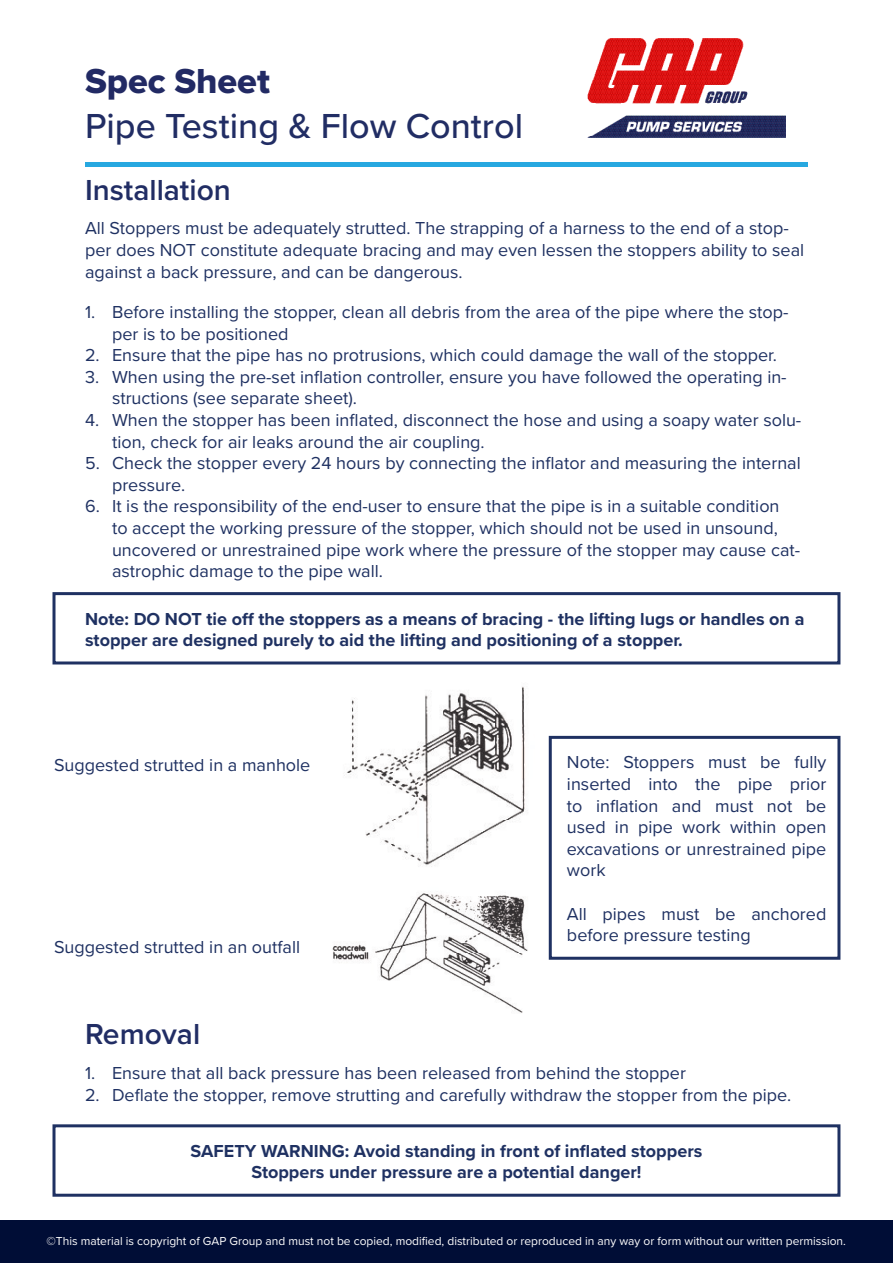
<style>
.page{position:relative;width:893px;height:1263px;background:#fff}
.page>*{position:absolute;margin:0;border:0;box-sizing:border-box;transform-origin:0 0}
.t1{font:500 36px "Proxima Nova";color:#212d64}
.t2{font:36px "Proxima Nova Extrabld";color:#222a64}
.t3{font:600 30px "Proxima Nova";color:#212d64}
.t4{font:18px/21.6px "Proxima Nova";color:#1f3162}
.t5{font:700 18px/21.6px "Proxima Nova";color:#1f3162}
.t6{font:12px "Proxima Nova";color:#fff}
</style>
<div class="page">
<div style="left:0;top:1220px;width:893px;height:43px;background:#000d36"></div>
<img style="left:587px;top:38px;width:199px;height:100px">
<div style="left:85px;top:162px;width:723px;height:5px;background:#27a8e0"></div>
<div style="left:52px;top:592px;width:788px;height:72px;border:3px solid #1f3162"></div>
<div style="left:52px;top:1124px;width:788px;height:73px;border:3px solid #1f3162"></div>
<img style="left:344px;top:686px;width:181px;height:181px">
<img style="left:332px;top:893px;width:196px;height:120px">
<div style="left:549px;top:736px;width:291px;height:224px;border:3px solid #1f3162"></div>
<p class="t2" style="left:85px;top:55px;width:186px">Spec Sheet</p>
<p class="t1" style="left:85px;top:99px;width:440px">Pipe Testing &amp; Flow Control</p>
<p class="t3" style="left:85px;top:167px;width:147px">Installation</p>
<p class="t4" style="left:85px;top:217px;width:721px">All Stoppers must be adequately strutted. The strapping of a harness to the end of a stop&shy;per does NOT constitute adequate bracing and may even lessen the stoppers ability to seal against a back pressure, and can be dangerous.</p>
<p class="t4" style="left:112px;top:300px;width:678px;text-indent:-27px">1. Before installing the stopper, clean all debris from the area of the pipe where the stop&shy;per is to be positioned</p>
<p class="t4" style="left:85px;top:344px;width:693px">2. Ensure that the pipe has no protrusions, which could damage the wall of the stopper.</p>
<p class="t4" style="left:112px;top:365px;width:676px;text-indent:-27px">3. When using the pre-set inflation controller, ensure you have followed the operating in&shy;structions (see separate sheet).</p>
<p class="t4" style="left:112px;top:408px;width:691px;text-indent:-27px">4. When the stopper has been inflated, disconnect the hose and using a soapy water solu&shy;tion, check for air leaks around the air coupling.</p>
<p class="t4" style="left:112px;top:452px;width:690px;text-indent:-27px">5. Check the stopper every 24 hours by connecting the inflator and measuring the internal pressure.</p>
<p class="t4" style="left:112px;top:495px;width:690px;text-indent:-27px">6. It is the responsibility of the end-user to ensure that the pipe is in a suitable condition<br>to accept the working pressure of the stopper, which should not be used in unsound, uncovered or unrestrained pipe work where the pressure of the stopper may cause cat&shy;astrophic damage to the pipe wall.</p>
<p class="t5" style="left:85px;top:607px;width:721px">Note: DO NOT tie off the stoppers as a means of bracing - the lifting lugs or handles on a stopper are designed purely to aid the lifting and positioning of a stopper.</p>
<p class="t4" style="left:54px;top:754px;width:258px">Suggested strutted in a manhole</p>
<p class="t4" style="left:54px;top:935px;width:248px">Suggested strutted in an outfall</p>
<p class="t4" style="left:567px;top:751px;width:261px;text-align:justify">Note: Stoppers must be fully inserted into the pipe prior to inflation and must not be used in pipe work within open excavations or unrestrained pipe work</p>
<p class="t4" style="left:567px;top:902px;width:261px">All pipes must be anchored before pressure testing</p>
<p class="t3" style="left:85px;top:1012px;width:117px">Removal</p>
<p class="t4" style="left:85px;top:1061px;width:602px">1. Ensure that all back pressure has been released from behind the stopper</p>
<p class="t4" style="left:85px;top:1083px;width:708px">2. Deflate the stopper, remove strutting and carefully withdraw the stopper from the pipe.</p>
<p class="t5" style="left:191px;top:1139px;width:513px">SAFETY WARNING: Avoid standing in front of inflated stoppers</p>
<p class="t5" style="left:251px;top:1161px;width:392px">Stoppers under pressure are a potential danger!</p>
<p class="t6" style="left:47px;top:1232px;width:801px">©This material is copyright of GAP Group and must not be copied, modified, distributed or reproduced in any way or form without our written permission.</p>
</div>
